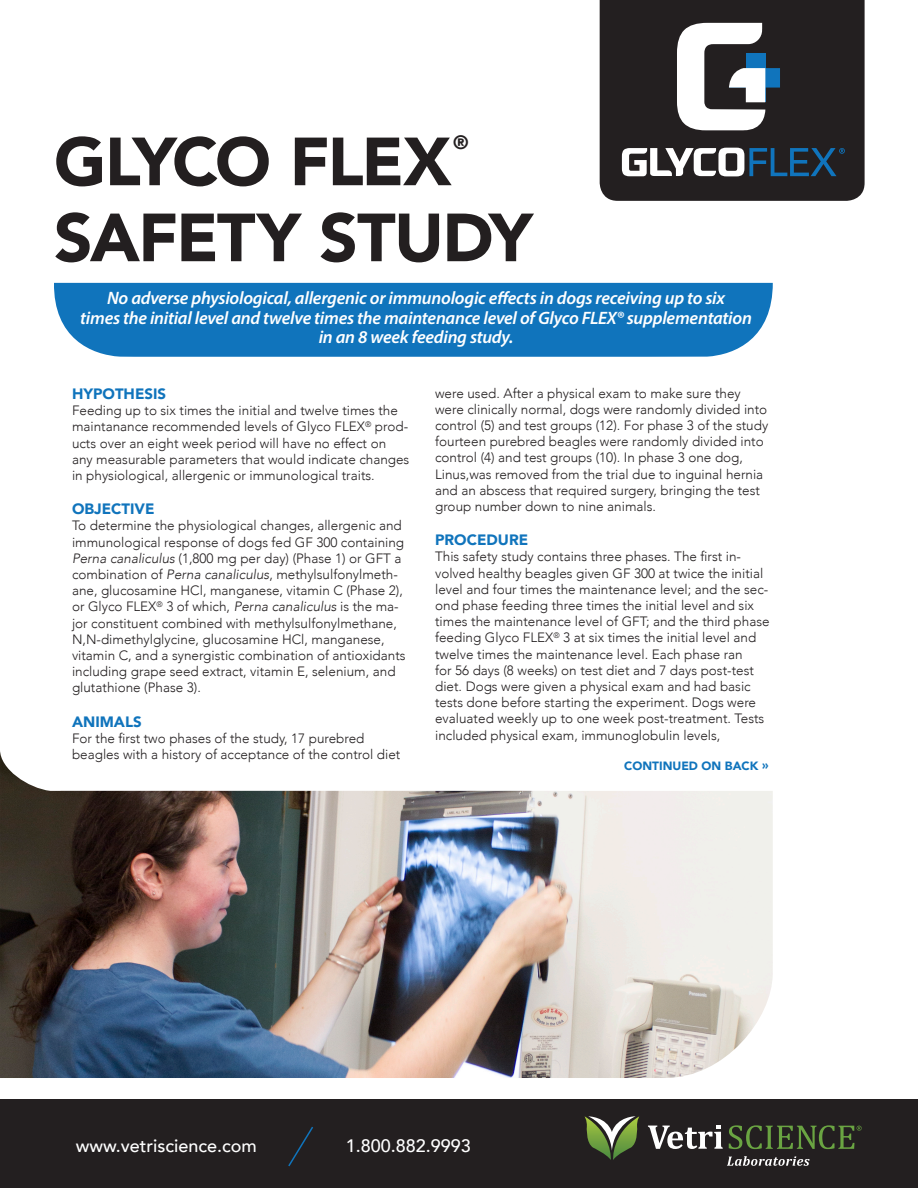
<style>
.page{position:relative;width:918px;height:1188px;background:#fff}
.page>*{position:absolute;margin:0;border:0;box-sizing:border-box;transform-origin:0 0}
.t1{font:900 67.2px "Avenir";letter-spacing:-.025em;color:#231f20}
.t2{font:900 19.35px "Avenir";color:#231f20}
.t3{font:italic 600 18px/19.5px "Myriad Pro";letter-spacing:-.015em;color:#fff;text-align:center}
.t4{font:500 18px "Avenir";color:#fff}
.t5{font:900 15px "Avenir";color:#1074bc}
.t6{font:300 13.5px/16.2px "Avenir";color:#231f20}
.t7{font:900 12px "Avenir";color:#1074bc}
.s1{font-style:italic}
</style>
<div class="page">
<div style="left:0;top:1100px;width:918px;height:88px;background:#231f20"></div>
<div style="left:600px;top:0;width:265px;height:201px;background:#231f20"></div>
<svg style="left:677px;top:23px;width:103px;height:107px"></svg>
<svg style="left:622px;top:148px;width:223px;height:28px"></svg>
<div style="left:54px;top:283px;width:719px;height:74px;background:#1074bc"></div>
<img style="left:0;top:751px;width:773px;height:327px">
<svg style="left:584px;top:1116px;width:56px;height:44px"></svg>
<svg style="left:648px;top:1125px;width:75px;height:24px"></svg>
<svg style="left:727px;top:1156px;width:83px;height:10px"></svg>
<svg style="left:729px;top:1125px;width:133px;height:24px"></svg>
<svg style="left:288px;top:1127px;width:25px;height:40px"></svg>
<p class="t1" style="left:54px;top:104px;width:399px">GLYCO FLEX</p>
<p class="t2" style="left:453px;top:126px;width:17px">®</p>
<p class="t1" style="left:54px;top:180px;width:480px">SAFETY STUDY</p>
<p class="t3" style="left:80px;top:288px;width:673px">No adverse physiological, allergenic or immunologic effects in dogs receiving up to six<br>times the initial level and twelve times the maintenance level of Glyco FLEX® supplementation in an 8 week feeding study.</p>
<p class="t5" style="left:72px;top:381px;width:96px">HYPOTHESIS</p>
<p class="t6" style="left:72px;top:402px;width:339px">Feeding up to six times the initial and twelve times the maintanance recommended levels of Glyco FLEX<sup>®</sup> prod&shy;ucts over an eight week period will have no effect on any measurable parameters that would indicate changes in physiological, allergenic or immunological traits.</p>
<p class="t5" style="left:72px;top:496px;width:84px">OBJECTIVE</p>
<p class="t6" style="left:72px;top:518px;width:335px">To determine the physiological changes, allergenic and immunological response of dogs fed GF 300 containing <span class="s1">Perna canaliculus</span> (1,800 mg per day) (Phase 1) or GFT a combination of <span class="s1">Perna canaliculus</span>, methylsulfonylmeth&shy;ane, glucosamine HCl, manganese, vitamin C (Phase 2), or Glyco FLEX<sup>®</sup> 3 of which, <span class="s1">Perna canaliculus</span> is the ma&shy;jor constituent combined with methylsulfonylmethane, N,N-dimethylglycine, glucosamine HCl, manganese, vitamin C, and a synergistic combination of antioxidants including grape seed extract, vitamin E, selenium, and glutathione (Phase 3).</p>
<p class="t5" style="left:72px;top:709px;width:71px">ANIMALS</p>
<p class="t6" style="left:72px;top:730px;width:330px">For the first two phases of the study, 17 purebred beagles with a history of acceptance of the control diet</p>
<p class="t6" style="left:435px;top:385px;width:335px">were used. After a physical exam to make sure they were clinically normal, dogs were randomly divided into control (5) and test groups (12). For phase 3 of the study fourteen purebred beagles were randomly divided into control (4) and test groups (10). In phase 3 one dog, Linus,was removed from the trial due to inguinal hernia and an abscess that required surgery, bringing the test group number down to nine animals.</p>
<p class="t5" style="left:435px;top:527px;width:95px">PROCEDURE</p>
<p class="t6" style="left:435px;top:549px;width:336px">This safety study contains three phases. The first in&shy;volved healthy beagles given GF 300 at twice the initial level and four times the maintenance level; and the sec&shy;ond phase feeding three times the initial level and six times the maintenance level of GFT; and the third phase feeding Glyco FLEX<sup>®</sup> 3 at six times the initial level and</p>
<p class="t6" style="left:435px;top:646px;width:331px">twelve times the maintenance level. Each phase ran<br>for 56 days (8 weeks) on test diet and 7 days post-test diet. Dogs were given a physical exam and had basic tests done before starting the experiment. Dogs were evaluated weekly up to one week post-treatment. Tests included physical exam, immunoglobulin levels,</p>
<p class="t7" style="left:624px;top:755px;width:146px">CONTINUED ON BACK »</p>
<p class="t4" style="left:76px;top:1130px;width:183px">www.vetriscience.com</p>
<p class="t4" style="left:346px;top:1130px;width:127px">1.800.882.9993</p>
</div>
